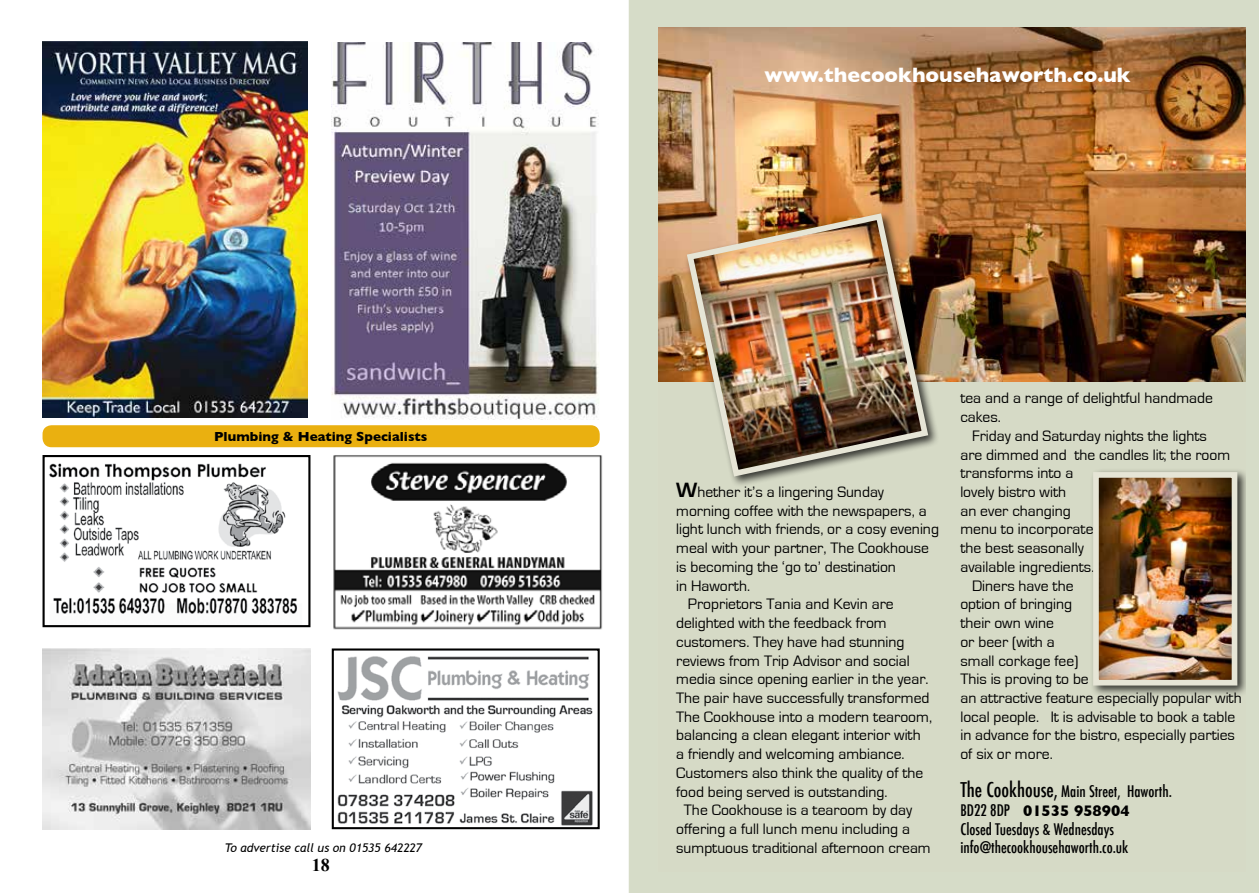
<style>
.page{position:relative;width:1259px;height:893px;background:#fff}
.page>*{position:absolute;margin:0;border:0;box-sizing:border-box;transform-origin:0 0}
.t1{font:700 21.3px "Gill Sans";color:#fff}
.t2{font:700 18px "Times New Roman";color:#000}
.t3{font:15.6px/18.8px "Eurostile";color:#000}
.t4{font:500 condensed 15.6px/18.8px "Futura";color:#000}
.t5{font:700 15.6px "Gill Sans";color:#000}
.t6{font:700 13.35px "Gill Sans";color:#000}
.t7{font:italic 12px "Trebuchet MS";color:#000}
.s1{font-size:19.8px}
.s2{font-family:"Futura";font-weight:500;font-stretch:condensed}
.s3{font-weight:700;font-size:21.3px}
</style>
<div class="page">
<img style="left:43px;top:648px;width:267px;height:181px">
<img style="left:337px;top:656px;width:256px;height:170px">
<div style="left:332px;top:648px;width:268px;height:181px;border:2px solid #000"></div>
<img style="left:49px;top:463px;width:249px;height:151px">
<div style="left:43px;top:455px;width:267px;height:172px;border:2px solid #000"></div>
<img style="left:333px;top:455px;width:270px;height:175px">
<div style="left:43px;top:425px;width:557px;height:22px;background:#eab010;border-radius:9px"></div>
<img style="left:332px;top:43px;width:267px;height:376px">
<img style="left:43px;top:41px;width:265px;height:377px">
<div style="left:629px;top:0;width:629px;height:893px;background:#d6dcc8"></div>
<div style="left:658px;top:27px;width:588px;height:844px;background:#d6dac6"></div>
<div style="left:1089px;top:468px;width:157px;height:235px;background:#000;opacity:.75"></div>
<img style="left:1100px;top:479px;width:130px;height:199px">
<div style="left:1093px;top:472px;width:144px;height:213px;border:6px solid #e6e5d6"></div>
<img style="left:658px;top:27px;width:588px;height:354px">
<div style="left:683px;top:210px;width:264px;height:284px;background:#000;opacity:.75"></div>
<img style="left:683px;top:210px;width:248px;height:270px">
<h1 class="t1" style="left:764px;top:62px;width:368px">www.thecookhousehaworth.co.uk</h1>
<p class="t3" style="left:960px;top:389px;width:254px">tea and a range of delightful handmade cakes.</p>
<p class="t3" style="left:972px;top:427px;width:236px">Friday and Saturday nights the lights</p>
<p class="t3" style="left:960px;top:445px;width:271px">are dimmed and the candles lit; the room</p>
<p class="t3" style="left:960px;top:464px;width:114px">transforms into a</p>
<p class="t3" style="left:960px;top:483px;width:107px">lovely bistro with</p>
<p class="t3" style="left:960px;top:502px;width:112px">an ever changing</p>
<p class="t3" style="left:960px;top:520px;width:135px">menu to incorporate</p>
<p class="t3" style="left:960px;top:539px;width:125px">the best seasonally</p>
<p class="t3" style="left:960px;top:558px;width:135px">available ingredients.</p>
<p class="t3" style="left:972px;top:577px;width:103px">Diners have the</p>
<p class="t3" style="left:960px;top:595px;width:113px">option of bringing</p>
<p class="t3" style="left:960px;top:614px;width:95px">their own wine</p>
<p class="t3" style="left:960px;top:633px;width:96px">or beer (with a</p>
<p class="t3" style="left:960px;top:651px;width:120px">small corkage fee)</p>
<p class="t3" style="left:960px;top:670px;width:130px">This is proving to be</p>
<p class="t3" style="left:960px;top:689px;width:283px">an attractive feature especially popular with</p>
<p class="t3" style="left:960px;top:708px;width:276px">local people. It is advisable to book a table</p>
<p class="t3" style="left:960px;top:726px;width:276px">in advance for the bistro, especially parties</p>
<p class="t3" style="left:960px;top:745px;width:94px">of six or more.</p>
<p class="t4" style="left:960px;top:782px;width:213px"><span class="s1">The Cookhouse,</span> Main Street, Haworth.</p>
<p class="t5" style="left:960px;top:801px;width:171px"><span class="s2">BD22 8DP</span> 01535 958904</p>
<p class="t4" style="left:960px;top:819px;width:169px">Closed Tuesdays &amp; Wednesdays info@thecookhousehaworth.co.uk</p>
<p class="t6" style="left:214px;top:428px;width:215px">Plumbing &amp; Heating Specialists</p>
<p class="t3" style="left:676px;top:483px;width:209px"><span class="s3">W</span>hether it’s a lingering Sunday</p>
<p class="t3" style="left:676px;top:502px;width:252px">morning coffee with the newspapers, a</p>
<p class="t3" style="left:676px;top:520px;width:264px">light lunch with friends, or a cosy evening</p>
<p class="t3" style="left:676px;top:539px;width:254px">meal with your partner, The Cookhouse</p>
<p class="t3" style="left:676px;top:558px;width:221px">is becoming the ‘go to’ destination</p>
<p class="t3" style="left:676px;top:577px;width:75px">in Haworth.</p>
<p class="t3" style="left:688px;top:595px;width:207px">Proprietors Tania and Kevin are</p>
<p class="t3" style="left:676px;top:614px;width:212px">delighted with the feedback from</p>
<p class="t3" style="left:676px;top:633px;width:230px">customers. They have had stunning</p>
<p class="t3" style="left:676px;top:651px;width:235px">reviews from Trip Advisor and social</p>
<p class="t3" style="left:676px;top:670px;width:254px">media since opening earlier in the year.</p>
<p class="t3" style="left:676px;top:689px;width:255px">The pair have successfully transformed</p>
<p class="t3" style="left:676px;top:708px;width:257px">The Cookhouse into a modern tearoom,</p>
<p class="t3" style="left:676px;top:726px;width:246px">balancing a clean elegant interior with</p>
<p class="t3" style="left:676px;top:745px;width:230px">a friendly and welcoming ambiance.</p>
<p class="t3" style="left:676px;top:764px;width:249px">Customers also think the quality of the</p>
<p class="t3" style="left:676px;top:782px;width:213px">food being served is outstanding.</p>
<p class="t3" style="left:684px;top:801px;width:230px">The Cookhouse is a tearoom by day</p>
<p class="t3" style="left:676px;top:820px;width:235px">offering a full lunch menu including a</p>
<p class="t3" style="left:676px;top:839px;width:256px">sumptuous traditional afternoon cream</p>
<p class="t7" style="left:225px;top:841px;width:199px">To advertise call us on 01535 642227</p>
<p class="t7" style="left:831px;top:841px;width:216px">Say you saw it in the Worth Valley Mag!</p>
<p class="t2" style="left:312px;top:855px;width:19px">18</p>
</div>
